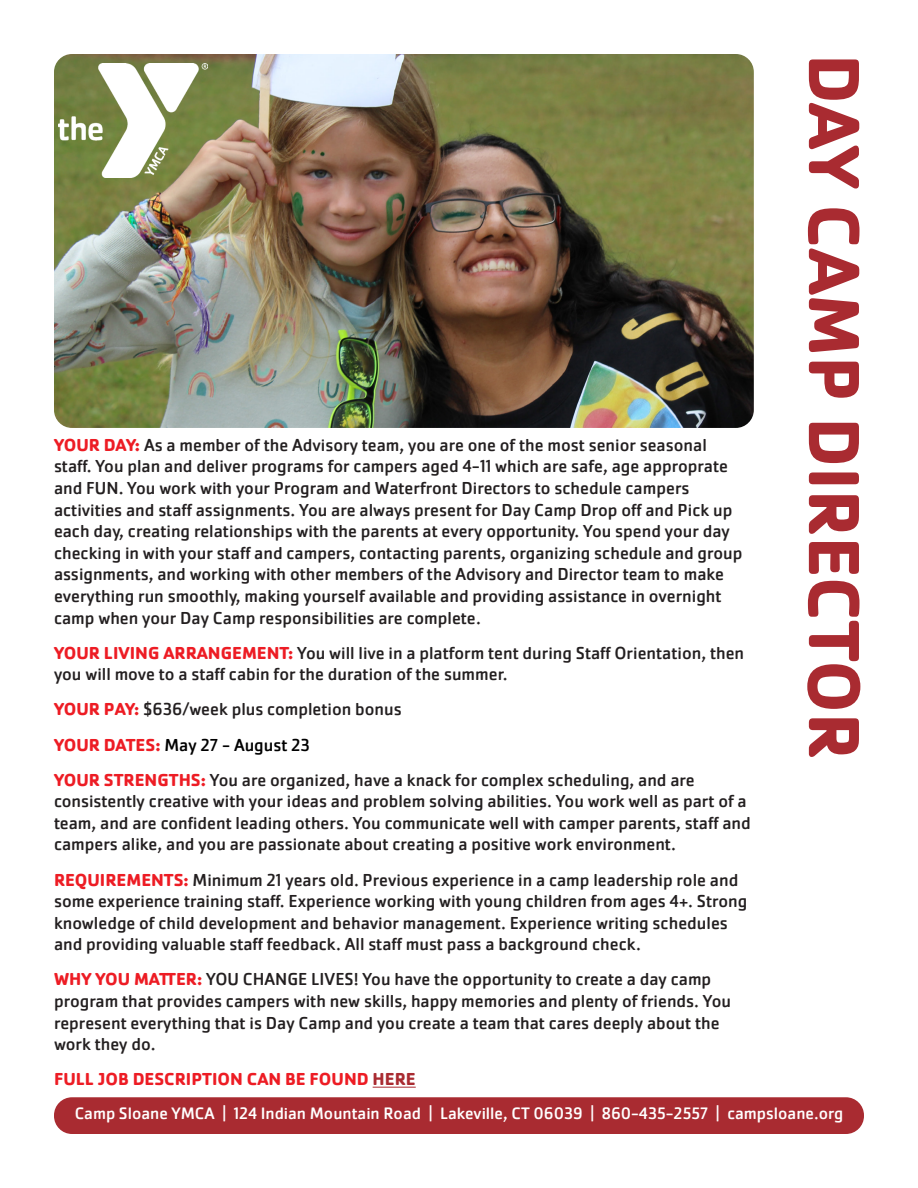
<style>
.page{position:relative;width:918px;height:1188px;background:#fff}
.page>*{position:absolute;margin:0;border:0;box-sizing:border-box;transform-origin:0 0}
.t1{font:700 75px "Cachet Pro";color:#a92b31}
.t2{font:18px/21.6px "Cachet Pro";color:#231f20}
.t3{font:700 18px "Cachet Pro";color:#ed1c24}
.t4{font:18px "Cachet Pro";color:#000}
.t5{font:17.25px "Cachet Pro";color:#fff}
.s1{font-weight:700;color:#ed1c24}
.s2{color:#a92b31}
</style>
<div class="page">
<img style="left:54px;top:54px;width:700px;height:374px">
<hr style="left:373px;top:1087px;width:43px;height:1px;background:#a92b31">
<div style="left:54px;top:1097px;width:810px;height:37px;background:#a92b31;border-radius:18px"></div>
<img style="left:58px;top:64px;width:150px;height:114px">
<p class="t1" style="left:881px;top:54px;width:707px;rotate:90deg">DAY CAMP DIRECTOR</p>
<p class="t2" style="left:54px;top:434px;width:690px"><span class="s1">YOUR DAY:</span> As a member of the Advisory team, you are one of the most senior seasonal staff. You plan and deliver programs for campers aged 4-11 which are safe, age approprate and FUN. You work with your Program and Waterfront Directors to schedule campers activities and staff assignments. You are always present for Day Camp Drop off and Pick up each day, creating relationships with the parents at every opportunity. You spend your day checking in with your staff and campers, contacting parents, organizing schedule and group assignments, and working with other members of the Advisory and Director team to make everything run smoothly, making yourself available and providing assistance in overnight camp when your Day Camp responsibilities are complete.</p>
<p class="t2" style="left:54px;top:642px;width:692px"><span class="s1">YOUR LIVING ARRANGEMENT:</span> You will live in a platform tent during Staff Orientation, then you will move to a staff cabin for the duration of the summer.</p>
<p class="t2" style="left:54px;top:699px;width:349px"><span class="s1">YOUR PAY:</span> $636/week plus completion bonus</p>
<p class="t4" style="left:54px;top:734px;width:258px"><span class="s1">YOUR DATES:</span> May 27 - August 23</p>
<p class="t2" style="left:54px;top:769px;width:698px"><span class="s1">YOUR STRENGTHS:</span> You are organized, have a knack for complex scheduling, and are consistently creative with your ideas and problem solving abilities. You work well as part of a team, and are confident leading others. You communicate well with camper parents, staff and campers alike, and you are passionate about creating a positive work environment.</p>
<p class="t2" style="left:54px;top:869px;width:695px"><span class="s1">REQUIREMENTS:</span> Minimum 21 years old. Previous experience in a camp leadership role and some experience training staff. Experience working with young children from ages 4+. Strong knowledge of child development and behavior management. Experience writing schedules and providing valuable staff feedback. All staff must pass a background check.</p>
<p class="t2" style="left:54px;top:969px;width:679px"><span class="s1">WHY YOU MATTER:</span> YOU CHANGE LIVES! You have the opportunity to create a day camp program that provides campers with new skills, happy memories and plenty of friends. You represent everything that is Day Camp and you create a team that cares deeply about the work they do.</p>
<p class="t3" style="left:54px;top:1068px;width:363px">FULL JOB DESCRIPTION CAN BE FOUND <span class="s2">HERE</span></p>
<p class="t5" style="left:75px;top:1104px;width:770px">Camp Sloane YMCA | 124 Indian Mountain Road | Lakeville, CT 06039 | 860-435-2557 | campsloane.org</p>
</div>
